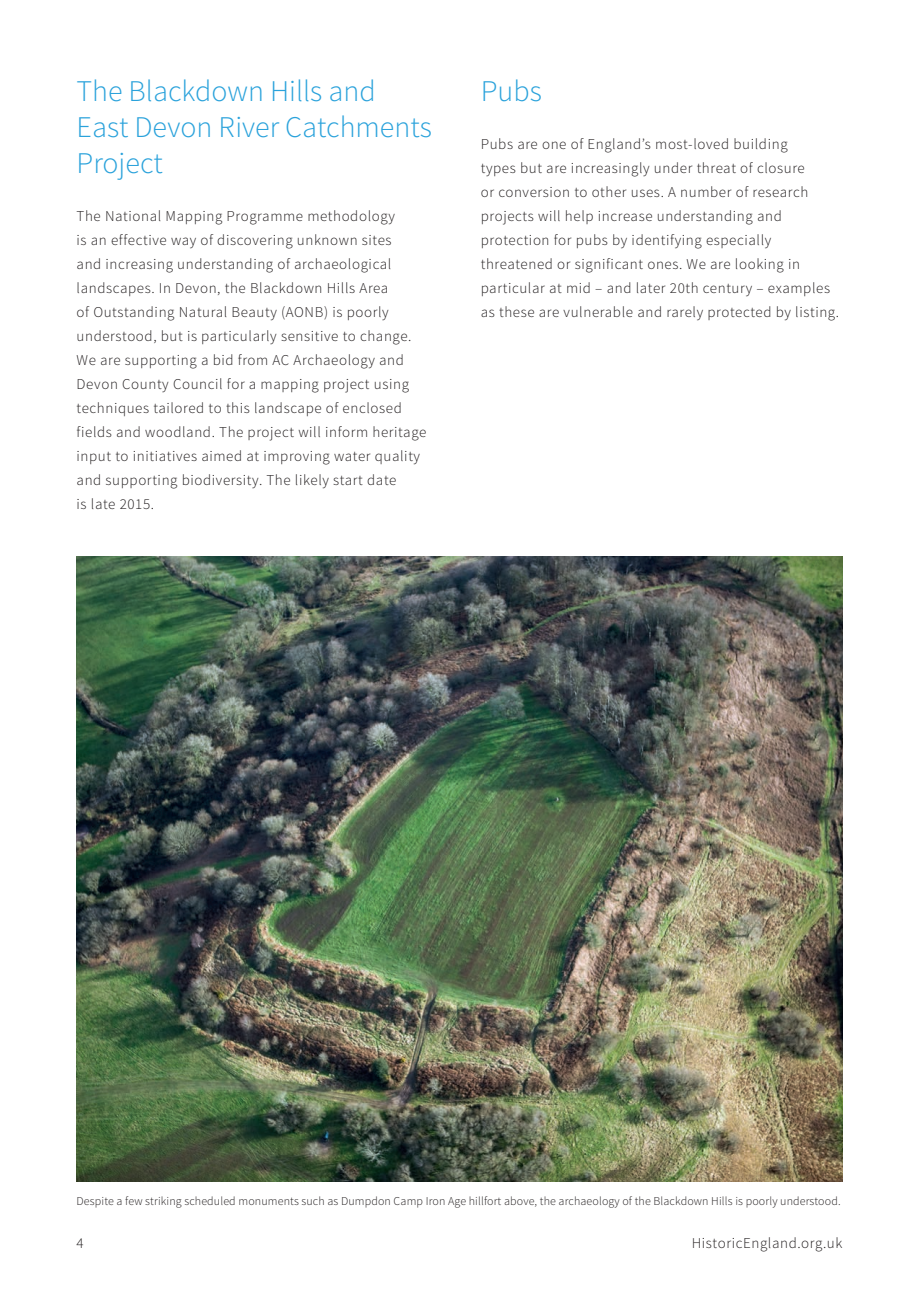
<style>
.page{position:relative;width:919px;height:1289px;background:#fff}
.page>*{position:absolute;margin:0;border:0;box-sizing:border-box;transform-origin:0 0}
.t1{font:300 30px/36px "Source Sans Pro";color:#2aa2db}
.t2{font:300 15px/24px "Source Sans Pro";letter-spacing:.04em;color:#231f20}
.t3{font:300 12px "Source Sans Pro";letter-spacing:.01em;color:#231f20}
</style>
<div class="page">
<img style="left:77px;top:557px;width:765px;height:624px">
<h3 class="t1" style="left:77px;top:73px;width:357px">The Blackdown Hills and<br>East Devon River Catchments<br>Project</h3>
<p class="t2" style="left:77px;top:204px;width:351px">The National Mapping Programme methodology<br>is an effective way of discovering unknown sites<br>and increasing understanding of archaeological landscapes. In Devon, the Blackdown Hills Area<br>of Outstanding Natural Beauty (AONB) is poorly understood, but is particularly sensitive to change.<br>We are supporting a bid from AC Archaeology and Devon County Council for a mapping project using techniques tailored to this landscape of enclosed fields and woodland. The project will inform heritage input to initiatives aimed at improving water quality and supporting biodiversity. The likely start date<br>is late 2015.</p>
<h3 class="t1" style="left:480px;top:73px;width:63px">Pubs</h3>
<p class="t2" style="left:480px;top:132px;width:360px">Pubs are one of England’s most-loved building<br>types but are increasingly under threat of closure<br>or conversion to other uses. A number of research projects will help increase understanding and protection for pubs by identifying especially threatened or significant ones. We are looking in particular at mid – and later 20th century – examples as these are vulnerable and rarely protected by listing.</p>
<p class="t3" style="left:77px;top:1193px;width:765px">Despite a few striking scheduled monuments such as Dumpdon Camp Iron Age hillfort above, the archaeology of the Blackdown Hills is poorly understood.</p>
<p class="t2" style="left:77px;top:1230px;width:9px">4</p>
<p class="t2" style="left:691px;top:1230px;width:152px">HistoricEngland.org.uk</p>
</div>
